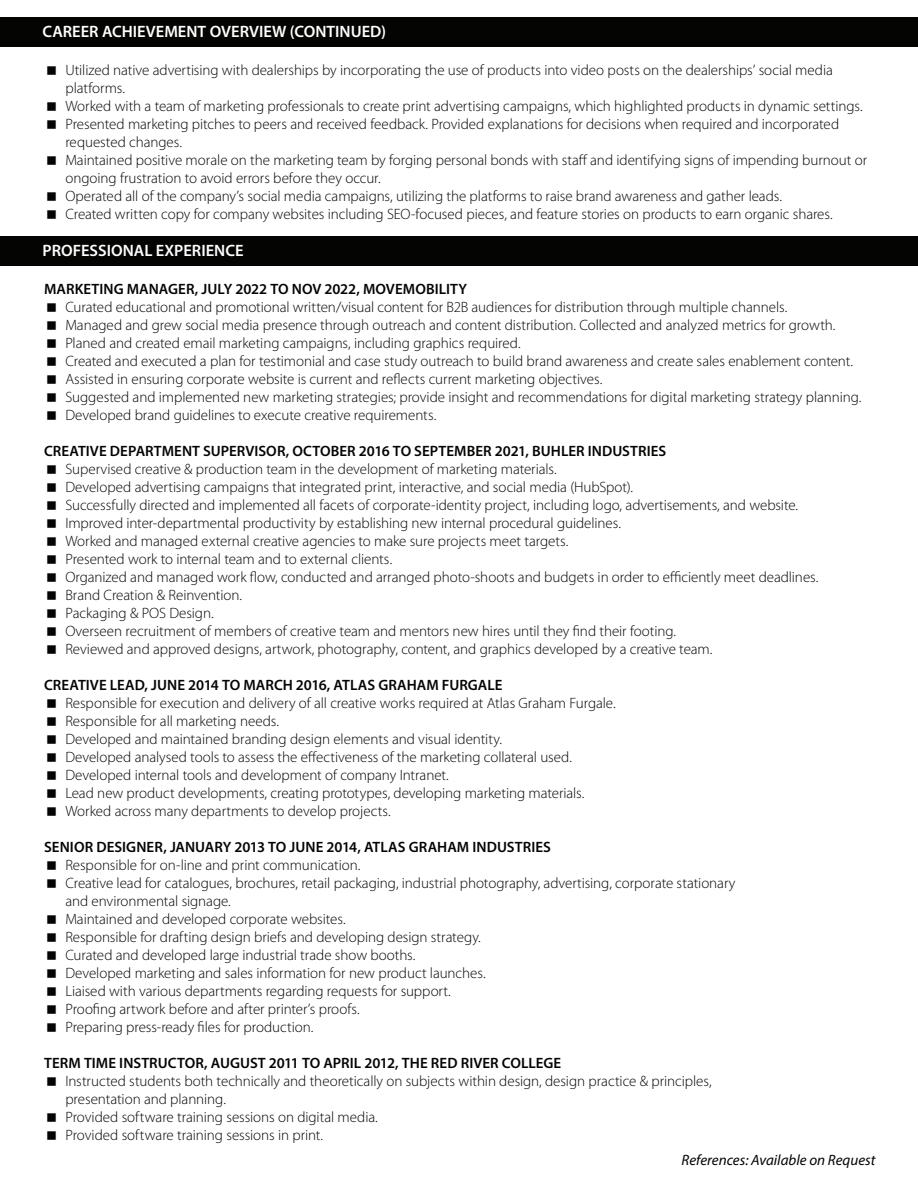
<style>
.page{position:relative;width:918px;height:1188px;background:#fff}
.page>*{position:absolute;margin:0;border:0;box-sizing:border-box;transform-origin:0 0}
.t1{font:600 16.5px "Myriad Pro";color:#fff}
.t2{font:300 15px/18px "Myriad Pro";letter-spacing:-.005em;color:#040503}
.Main_Body_Text{font:600 15px "Myriad Pro";letter-spacing:.005em;color:#040503}
.Main_Body_Text-2{font:italic 15px "Myriad Pro";color:#040503}
</style>
<div class="page">
<div style="left:0;top:236px;width:918px;height:30px;background:#040503"></div>
<div style="left:0;top:17px;width:918px;height:30px;background:#040503"></div>
<p class="t1" style="left:43px;top:21px;width:345px">CAREER ACHIEVEMENT OVERVIEW (CONTINUED)</p>
<p class="t2" style="left:65px;top:61px;width:769px">Utilized native advertising with dealerships by incorporating the use of products into video posts on the dealerships’ social media platforms.</p>
<p class="t2" style="left:65px;top:97px;width:799px">Worked with a team of marketing professionals to create print advertising campaigns, which highlighted products in dynamic settings.</p>
<p class="t2" style="left:65px;top:115px;width:775px">Presented marketing pitches to peers and received feedback. Provided explanations for decisions when required and incorporated requested changes.</p>
<p class="t2" style="left:65px;top:151px;width:803px">Maintained positive morale on the marketing team by forging personal bonds with staff and identifying signs of impending burnout or ongoing frustration to avoid errors before they occur.</p>
<p class="t2" style="left:65px;top:187px;width:718px">Operated all of the company’s social media campaigns, utilizing the platforms to raise brand awareness and gather leads.</p>
<p class="t2" style="left:65px;top:205px;width:769px">Created written copy for company websites including SEO-focused pieces, and feature stories on products to earn organic shares.</p>
<p class="t1" style="left:43px;top:240px;width:203px">PROFESSIONAL EXPERIENCE</p>
<p class="Main_Body_Text" style="left:44px;top:280px;width:424px">MARKETING MANAGER, JULY 2022 TO NOV 2022, MOVEMOBILITY</p>
<p class="t2" style="left:65px;top:299px;width:724px">Curated educational and promotional written/visual content for B2B audiences for distribution through multiple channels.</p>
<p class="t2" style="left:65px;top:317px;width:772px">Managed and grew social media presence through outreach and content distribution. Collected and analyzed metrics for growth.</p>
<p class="t2" style="left:65px;top:335px;width:457px">Planed and created email marketing campaigns, including graphics required.</p>
<p class="t2" style="left:65px;top:353px;width:789px">Created and executed a plan for testimonial and case study outreach to build brand awareness and create sales enablement content.</p>
<p class="t2" style="left:65px;top:371px;width:539px">Assisted in ensuring corporate website is current and reflects current marketing objectives.</p>
<p class="t2" style="left:65px;top:389px;width:798px">Suggested and implemented new marketing strategies; provide insight and recommendations for digital marketing strategy planning.</p>
<p class="t2" style="left:65px;top:407px;width:373px">Developed brand guidelines to execute creative requirements.</p>
<p class="Main_Body_Text" style="left:44px;top:442px;width:624px">CREATIVE DEPARTMENT SUPERVISOR, OCTOBER 2016 TO SEPTEMBER 2021, BUHLER INDUSTRIES</p>
<p class="t2" style="left:65px;top:461px;width:493px">Supervised creative &amp; production team in the development of marketing materials.</p>
<p class="t2" style="left:65px;top:479px;width:569px">Developed advertising campaigns that integrated print, interactive, and social media (HubSpot).</p>
<p class="t2" style="left:65px;top:497px;width:734px">Successfully directed and implemented all facets of corporate-identity project, including logo, advertisements, and website.</p>
<p class="t2" style="left:65px;top:515px;width:557px">Improved inter-departmental productivity by establishing new internal procedural guidelines.</p>
<p class="t2" style="left:65px;top:533px;width:505px">Worked and managed external creative agencies to make sure projects meet targets.</p>
<p class="t2" style="left:65px;top:551px;width:328px">Presented work to internal team and to external clients.</p>
<p class="t2" style="left:65px;top:569px;width:755px">Organized and managed work flow, conducted and arranged photo-shoots and budgets in order to efficiently meet deadlines.</p>
<p class="t2" style="left:65px;top:587px;width:178px">Brand Creation &amp; Reinvention.</p>
<p class="t2" style="left:65px;top:605px;width:150px">Packaging &amp; POS Design.</p>
<p class="t2" style="left:65px;top:623px;width:612px">Overseen recruitment of members of creative team and mentors new hires until they find their footing.</p>
<p class="t2" style="left:65px;top:641px;width:649px">Reviewed and approved designs, artwork, photography, content, and graphics developed by a creative team.</p>
<p class="Main_Body_Text" style="left:44px;top:676px;width:460px">CREATIVE LEAD, JUNE 2014 TO MARCH 2016, ATLAS GRAHAM FURGALE</p>
<p class="t2" style="left:65px;top:695px;width:552px">Responsible for execution and delivery of all creative works required at Atlas Graham Furgale.</p>
<p class="t2" style="left:65px;top:713px;width:215px">Responsible for all marketing needs.</p>
<p class="t2" style="left:65px;top:731px;width:438px">Developed and maintained branding design elements and visual identity.</p>
<p class="t2" style="left:65px;top:749px;width:508px">Developed analysed tools to assess the effectiveness of the marketing collateral used.</p>
<p class="t2" style="left:65px;top:767px;width:385px">Developed internal tools and development of company Intranet.</p>
<p class="t2" style="left:65px;top:785px;width:521px">Lead new product developments, creating prototypes, developing marketing materials.</p>
<p class="t2" style="left:65px;top:803px;width:327px">Worked across many departments to develop projects.</p>
<p class="Main_Body_Text" style="left:44px;top:838px;width:508px">SENIOR DESIGNER, JANUARY 2013 TO JUNE 2014, ATLAS GRAHAM INDUSTRIES</p>
<p class="t2" style="left:65px;top:857px;width:297px">Responsible for on-line and print communication.</p>
<p class="t2" style="left:65px;top:875px;width:672px">Creative lead for catalogues, brochures, retail packaging, industrial photography, advertising, corporate stationary and environmental signage.</p>
<p class="t2" style="left:65px;top:911px;width:282px">Maintained and developed corporate websites.</p>
<p class="t2" style="left:65px;top:929px;width:417px">Responsible for drafting design briefs and developing design strategy.</p>
<p class="t2" style="left:65px;top:947px;width:352px">Curated and developed large industrial trade show booths.</p>
<p class="t2" style="left:65px;top:965px;width:422px">Developed marketing and sales information for new product launches.</p>
<p class="t2" style="left:65px;top:983px;width:387px">Liaised with various departments regarding requests for support.</p>
<p class="t2" style="left:65px;top:1001px;width:296px">Proofing artwork before and after printer’s proofs.</p>
<p class="t2" style="left:65px;top:1019px;width:250px">Preparing press-ready files for production.</p>
<p class="Main_Body_Text" style="left:44px;top:1054px;width:519px">TERM TIME INSTRUCTOR, AUGUST 2011 TO APRIL 2012, THE RED RIVER COLLEGE</p>
<p class="t2" style="left:65px;top:1073px;width:648px">Instructed students both technically and theoretically on subjects within design, design practice &amp; principles, presentation and planning.</p>
<p class="t2" style="left:65px;top:1109px;width:314px">Provided software training sessions on digital media.</p>
<p class="t2" style="left:65px;top:1127px;width:259px">Provided software training sessions in print.</p>
<p class="Main_Body_Text-2" style="left:682px;top:1151px;width:195px">References: Available on Request</p>
</div>
